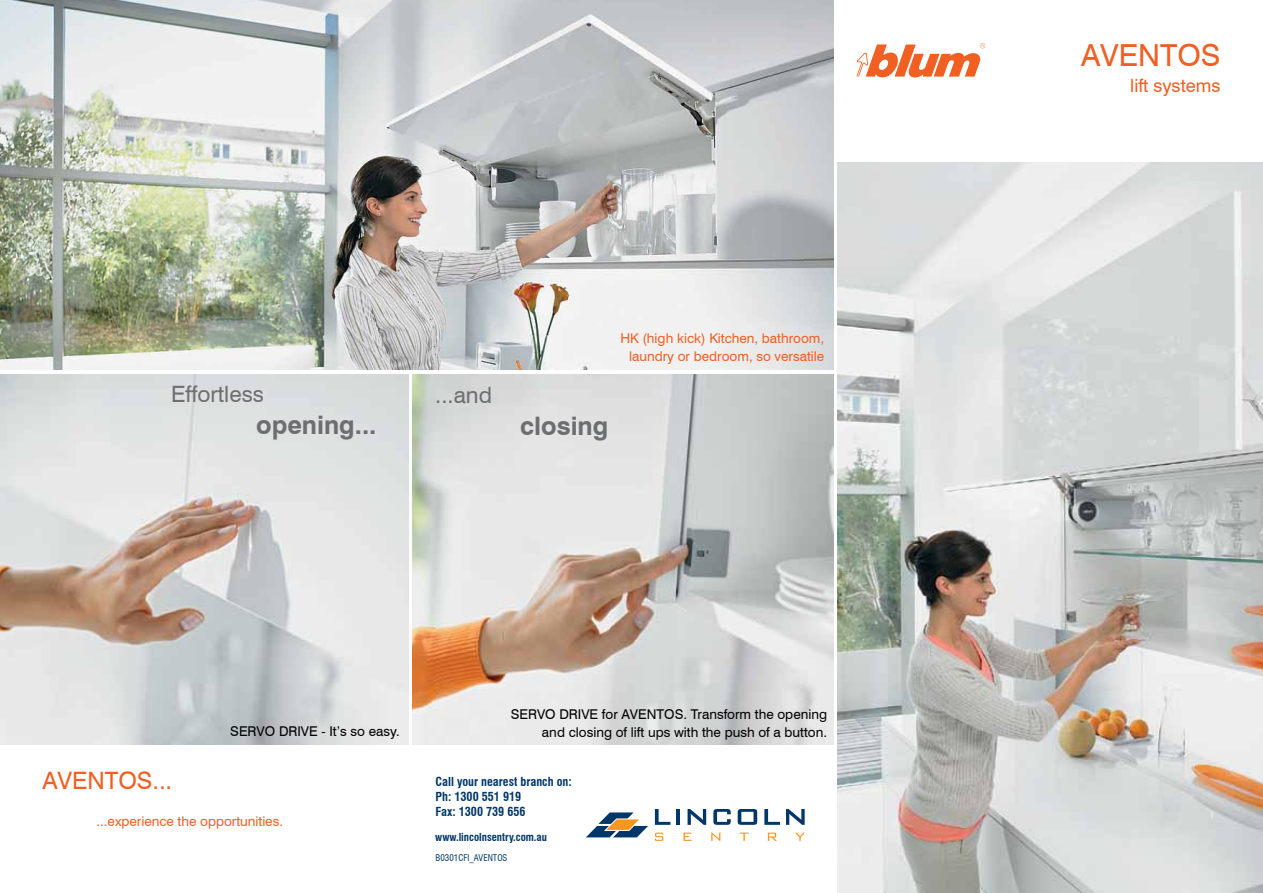
<style>
.page{position:relative;width:1263px;height:893px;background:#fff}
.page>*{position:absolute;margin:0;border:0;box-sizing:border-box;transform-origin:0 0}
.t1{font:30.3px "Swiss 721 BT";color:#f15f22}
.t2{font:700 25.5px "Swiss 721 BT";color:#6d6e71}
.t3{font:24px "Swiss 721 BT";color:#f15f22}
.t4{font:22.5px "Swiss 721 BT";color:#6d6e71}
.t5{font:18.15px "Swiss 721 BT";color:#f15f22}
.t6{font:13.5px "Swiss 721 BT";color:#000}
.t7{font:13.5px/18px "Swiss 721 BT";color:#f15f22;text-align:right}
.t8{font:700 condensed 12.15px/14.9px "Swiss 721 BT";color:#003768}
.t9{font:700 condensed 10.8px "Swiss 721 BT";color:#003768}
.t10{font:condensed 9px "Swiss 721 BT";color:#003768}
</style>
<div class="page">
<img style="left:838px;top:162px;width:425px;height:731px">
<img style="left:412px;top:374px;width:421px;height:370px">
<img style="left:0;top:374px;width:408px;height:370px">
<img style="left:0;top:0;width:833px;height:370px">
<svg style="left:856px;top:43px;width:129px;height:35px"></svg>
<svg style="left:586px;top:812px;width:62px;height:25px"></svg>
<svg style="left:683px;top:833px;width:8px;height:8px"></svg>
<svg style="left:711px;top:833px;width:9px;height:8px"></svg>
<svg style="left:740px;top:833px;width:9px;height:8px"></svg>
<svg style="left:768px;top:833px;width:9px;height:8px"></svg>
<svg style="left:795px;top:833px;width:10px;height:8px"></svg>
<svg style="left:655px;top:833px;width:8px;height:8px"></svg>
<svg style="left:655px;top:809px;width:15px;height:16px"></svg>
<hr style="left:676px;top:809px;width:4px;height:16px;background:#003768">
<svg style="left:687px;top:809px;width:19px;height:16px"></svg>
<svg style="left:738px;top:809px;width:19px;height:16px"></svg>
<svg style="left:764px;top:809px;width:16px;height:16px"></svg>
<svg style="left:786px;top:809px;width:19px;height:16px"></svg>
<svg style="left:713px;top:809px;width:18px;height:16px"></svg>
<h3 class="t4" style="left:171px;top:381px;width:94px">Effortless</h3>
<h2 class="t2" style="left:256px;top:409px;width:122px">opening...</h2>
<h3 class="t4" style="left:435px;top:382px;width:58px">...and</h3>
<p class="t7" style="left:620px;top:330px;width:205px">HK (high kick) Kitchen, bathroom, laundry or bedroom, so versatile</p>
<h2 class="t2" style="left:520px;top:410px;width:90px">closing</h2>
<p class="t6" style="left:511px;top:706px;width:318px">SERVO DRIVE for AVENTOS. Transform the opening</p>
<p class="t6" style="left:230px;top:723px;width:171px">SERVO DRIVE - It’s so easy.</p>
<p class="t6" style="left:542px;top:724px;width:287px">and closing of lift ups with the push of a button.</p>
<h3 class="t3" style="left:43px;top:766px;width:131px">AVENTOS...</h3>
<p class="t7" style="left:97px;top:812px;width:188px">...experience the opportunities.</p>
<p class="t8" style="left:436px;top:774px;width:138px">Call your nearest branch on:<br>Ph: 1300 551 919<br>Fax: 1300 739 656</p>
<p class="t10" style="left:436px;top:852px;width:73px">B0301CFI_AVENTOS</p>
<p class="t9" style="left:435px;top:830px;width:113px">www.lincolnsentry.com.au</p>
<h1 class="t1" style="left:1081px;top:36px;width:141px">AVENTOS</h1>
<h3 class="t5" style="left:1130px;top:74px;width:92px">lift systems</h3>
</div>
